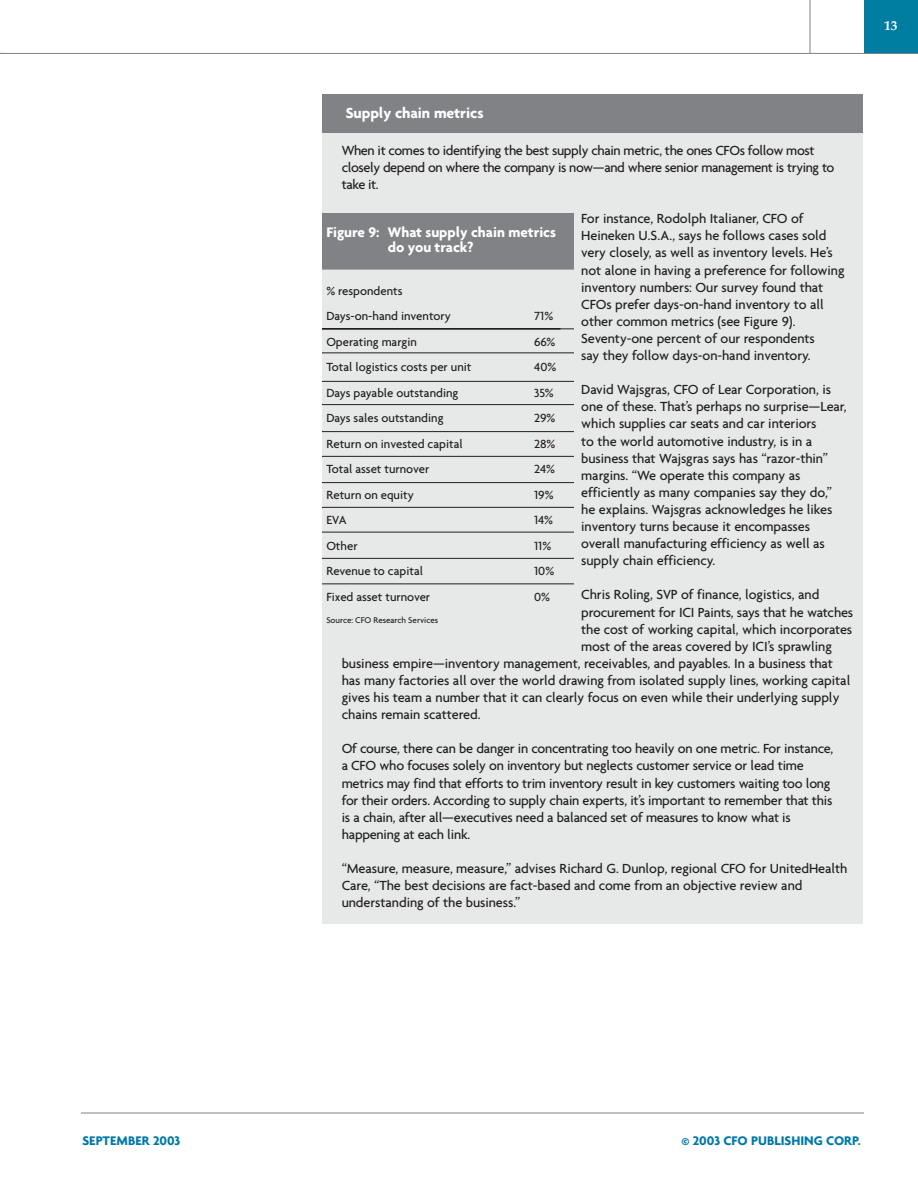
<style>
.page{position:relative;width:918px;height:1188px;background:#fff}
.page>*{position:absolute;margin:0;border:0;box-sizing:border-box;transform-origin:0 0}
.t1{font:700 15.75px "Agenda";letter-spacing:-.005em;color:#fff}
.t2{font:700 15px/15px "Agenda";color:#fff}
.t3{font:500 14.25px/17.1px "Agenda";letter-spacing:-.005em;color:#231f20}
.t4{font:500 14.25px/17.1px "Agenda";letter-spacing:-.03em;color:#231f20}
.t5{font:700 13.5px "Agenda";color:#0078a9}
.t6{font:700 13.5px "Palatino";color:#fff}
.t7{font:500 12.75px/25.5px "Agenda";color:#231f20}
.t8{font:500 9px "Agenda";color:#231f20}
</style>
<div class="page">
<div style="left:322px;top:94px;width:540px;height:830px;background:#e7e8e8"></div>
<div style="left:322px;top:94px;width:540px;height:39px;background:#808285"></div>
<div style="left:864px;top:0;width:54px;height:54px;background:#007ea2"></div>
<hr style="left:0;top:53px;width:918px;height:1px;background:#808285">
<hr style="left:810px;top:0;width:1px;height:53px;background:#808285">
<hr style="left:81px;top:1113px;width:783px;height:1px;background:#808285">
<div style="left:322px;top:213px;width:252px;height:57px;background:#808285"></div>
<hr style="left:322px;top:352px;width:252px;height:1px;background:#231f20">
<hr style="left:322px;top:328px;width:252px;height:1px;background:#231f20">
<hr style="left:322px;top:381px;width:252px;height:1px;background:#231f20">
<hr style="left:322px;top:404px;width:252px;height:1px;background:#231f20">
<hr style="left:322px;top:431px;width:252px;height:1px;background:#231f20">
<hr style="left:322px;top:456px;width:252px;height:1px;background:#231f20">
<hr style="left:322px;top:482px;width:252px;height:1px;background:#231f20">
<hr style="left:322px;top:507px;width:252px;height:1px;background:#231f20">
<hr style="left:322px;top:532px;width:252px;height:1px;background:#231f20">
<hr style="left:322px;top:558px;width:252px;height:1px;background:#231f20">
<hr style="left:322px;top:583px;width:252px;height:1px;background:#231f20">
<p class="t1" style="left:346px;top:106px;width:139px">Supply chain metrics</p>
<p class="t4" style="left:342px;top:143px;width:494px">When it comes to identifying the best supply chain metric, the ones CFOs follow most closely depend on where the company is now—and where senior management is trying to take it.</p>
<p class="t3" style="left:581px;top:211px;width:265px">For instance, Rodolph Italianer, CFO of Heineken U.S.A., says he follows cases sold very closely, as well as inventory levels. He’s not alone in having a preference for following inventory numbers: Our survey found that CFOs prefer days-on-hand inventory to all other common metrics (see Figure 9).<br>Seventy-one percent of our respondents<br>say they follow days-on-hand inventory.</p>
<p class="t3" style="left:581px;top:382px;width:267px">David Wajsgras, CFO of Lear Corporation, is one of these. That’s perhaps no surprise—Lear, which supplies car seats and car interiors<br>to the world automotive industry, is in a business that Wajsgras says has “razor-thin” margins. “We operate this company as efficiently as many companies say they do,” he explains. Wajsgras acknowledges he likes inventory turns because it encompasses overall manufacturing efficiency as well as supply chain efficiency.</p>
<p class="t3" style="left:581px;top:587px;width:240px">Chris Roling, SVP of finance, logistics, and</p>
<p class="t3" style="left:581px;top:604px;width:274px">procurement for ICI Paints, says that he watches</p>
<p class="t3" style="left:581px;top:622px;width:273px">the cost of working capital, which incorporates</p>
<p class="t3" style="left:581px;top:639px;width:252px">most of the areas covered by ICI’s sprawling</p>
<p class="t3" style="left:342px;top:656px;width:493px">business empire—inventory management, receivables, and payables. In a business that</p>
<p class="t3" style="left:342px;top:673px;width:510px">has many factories all over the world drawing from isolated supply lines, working capital</p>
<p class="t3" style="left:342px;top:690px;width:499px">gives his team a number that it can clearly focus on even while their underlying supply</p>
<p class="t3" style="left:342px;top:707px;width:140px">chains remain scattered.</p>
<p class="t3" style="left:342px;top:741px;width:493px">Of course, there can be danger in concentrating too heavily on one metric. For instance, a CFO who focuses solely on inventory but neglects customer service or lead time metrics may find that efforts to trim inventory result in key customers waiting too long for their orders. According to supply chain experts, it’s important to remember that this is a chain, after all—executives need a balanced set of measures to know what is happening at each link.</p>
<p class="t3" style="left:342px;top:861px;width:507px">“Measure, measure, measure,” advises Richard G. Dunlop, regional CFO for UnitedHealth<br>Care, “The best decisions are fact-based and come from an objective review and understanding of the business.”</p>
<p class="t2" style="left:388px;top:226px;width:170px;text-indent:-61px">Figure 9: What supply chain metrics do you track?</p>
<p class="t7" style="left:326px;top:279px;width:126px">% respondents<br>Days-on-hand inventory</p>
<p class="t7" style="left:534px;top:304px;width:21px">71%</p>
<p class="t7" style="left:326px;top:330px;width:92px">Operating margin</p>
<p class="t7" style="left:534px;top:330px;width:23px">66%</p>
<p class="t7" style="left:326px;top:355px;width:147px">Total logistics costs per unit</p>
<p class="t7" style="left:534px;top:355px;width:24px">40%</p>
<p class="t7" style="left:326px;top:381px;width:134px">Days payable outstanding</p>
<p class="t7" style="left:534px;top:381px;width:21px">35%</p>
<p class="t7" style="left:326px;top:406px;width:119px">Days sales outstanding</p>
<p class="t7" style="left:534px;top:406px;width:23px">29%</p>
<p class="t7" style="left:326px;top:432px;width:138px">Return on invested capital</p>
<p class="t7" style="left:534px;top:432px;width:23px">28%</p>
<p class="t7" style="left:326px;top:457px;width:105px">Total asset turnover</p>
<p class="t7" style="left:534px;top:457px;width:22px">24%</p>
<p class="t7" style="left:326px;top:483px;width:89px">Return on equity</p>
<p class="t7" style="left:534px;top:483px;width:21px">19%</p>
<p class="t7" style="left:326px;top:508px;width:22px">EVA</p>
<p class="t7" style="left:534px;top:508px;width:21px">14%</p>
<p class="t7" style="left:326px;top:534px;width:33px">Other</p>
<p class="t7" style="left:534px;top:534px;width:19px">11%</p>
<p class="t7" style="left:326px;top:559px;width:98px">Revenue to capital</p>
<p class="t7" style="left:534px;top:559px;width:22px">10%</p>
<p class="t7" style="left:326px;top:585px;width:105px">Fixed asset turnover</p>
<p class="t7" style="left:534px;top:585px;width:17px">0%</p>
<p class="t8" style="left:326px;top:616px;width:113px">Source: CFO Research Services</p>
<p class="t6" style="left:884px;top:19px;width:15px">13</p>
<p class="t5" style="left:82px;top:1135px;width:99px">SEPTEMBER 2003</p>
<p class="t5" style="left:681px;top:1135px;width:181px">© 2003 CFO PUBLISHING CORP.</p>
</div>
